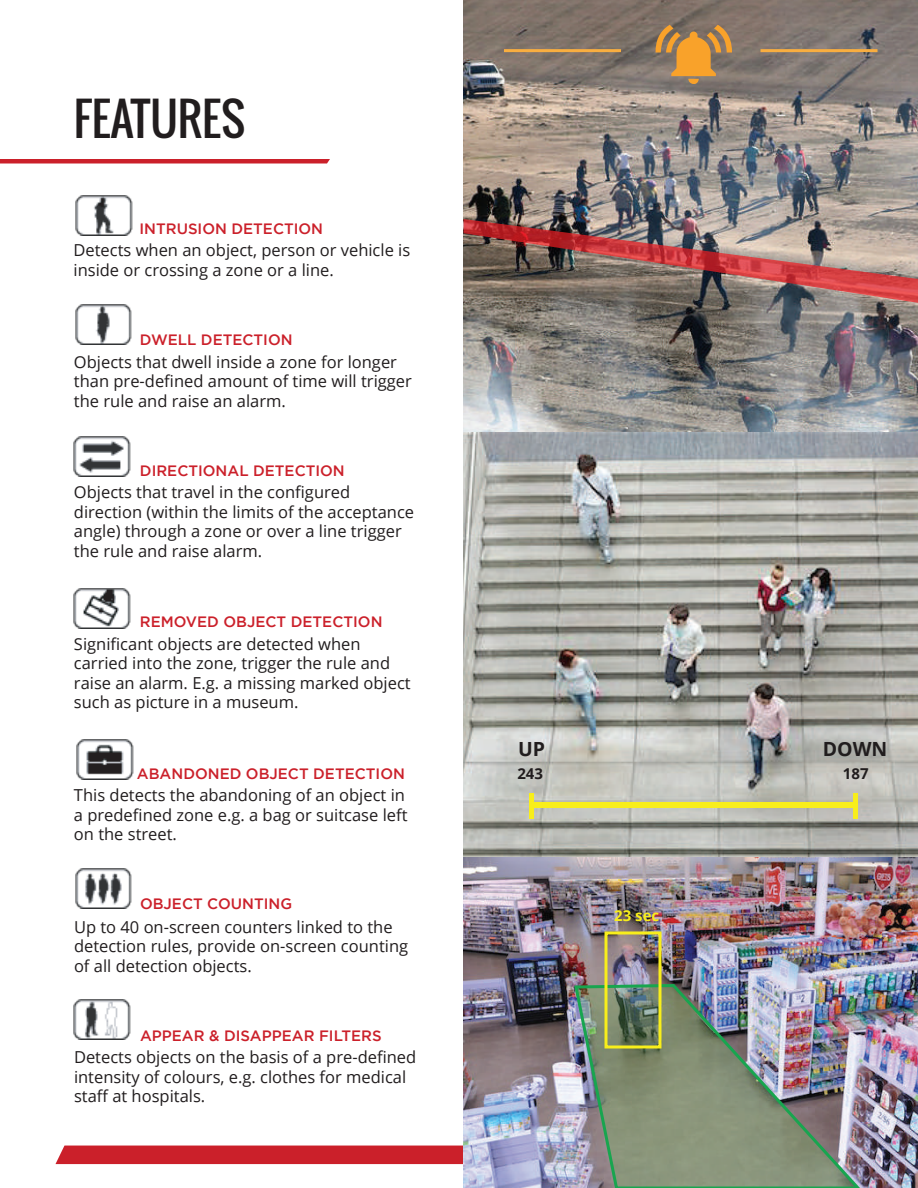
<style>
.page{position:relative;width:918px;height:1188px;background:#fff}
.page>*{position:absolute;margin:0;border:0;box-sizing:border-box;transform-origin:0 0}
.t1{font:45px "Oswald";color:#211d1e}
.t2{font:700 19.5px "Open Sans";color:#211d1e}
.t3{font:16.5px/19.5px "Open Sans";color:#211d1e}
.t4{font:500 15px "Gotham";color:#cb202a}
.t5{font:700 15px "Open Sans";color:#211d1e}
.t6{font:700 15px "Open Sans";color:#f8ee1b}
</style>
<div class="page">
<svg style="left:0;top:159px;width:330px;height:5px"></svg>
<div style="left:56px;top:1146px;width:408px;height:18px;background:#cb202a"></div>
<img style="left:74px;top:588px;width:56px;height:40px">
<img style="left:74px;top:436px;width:56px;height:41px">
<img style="left:75px;top:304px;width:57px;height:41px">
<img style="left:76px;top:740px;width:58px;height:40px">
<img style="left:75px;top:868px;width:57px;height:41px">
<img style="left:76px;top:195px;width:57px;height:41px">
<img style="left:74px;top:999px;width:56px;height:41px">
<img style="left:464px;top:0;width:454px;height:432px">
<img style="left:464px;top:856px;width:454px;height:332px">
<img style="left:464px;top:432px;width:454px;height:424px">
<img style="left:464px;top:219px;width:454px;height:85px">
<div style="left:534px;top:802px;width:324px;height:6px;background:#f8ee1b"></div>
<hr style="left:530px;top:794px;width:4px;height:25px;background:#f8ee1b">
<hr style="left:854px;top:794px;width:4px;height:25px;background:#f8ee1b">
<img style="left:572px;top:982px;width:293px;height:206px">
<div style="left:604px;top:932px;width:58px;height:116px;border:3px solid #f8ee1b"></div>
<svg style="left:656px;top:25px;width:76px;height:59px"></svg>
<hr style="left:504px;top:49px;width:117px;height:3px;background:#f9ae40">
<hr style="left:760px;top:49px;width:118px;height:3px;background:#f9ae40">
<h1 class="t1" style="left:74px;top:84px;width:173px">FEATURES</h1>
<p class="t4" style="left:140px;top:220px;width:185px">INTRUSION DETECTION</p>
<p class="t3" style="left:74px;top:240px;width:338px">Detects when an object, person or vehicle is inside or crossing a zone or a line.</p>
<p class="t4" style="left:140px;top:332px;width:154px">DWELL DETECTION</p>
<p class="t3" style="left:74px;top:352px;width:339px">Objects that dwell inside a zone for longer than pre-defined amount of time will trigger the rule and raise an alarm.</p>
<p class="t4" style="left:140px;top:462px;width:206px">DIRECTIONAL DETECTION</p>
<p class="t3" style="left:74px;top:482px;width:342px">Objects that travel in the configured direction (within the limits of the acceptance angle) through a zone or over a line trigger the rule and raise alarm.</p>
<p class="t4" style="left:140px;top:614px;width:244px">REMOVED OBJECT DETECTION</p>
<p class="t3" style="left:74px;top:634px;width:338px">Significant objects are detected when carried into the zone, trigger the rule and raise an alarm. E.g. a missing marked object such as picture in a museum.</p>
<p class="t4" style="left:137px;top:765px;width:269px">ABANDONED OBJECT DETECTION</p>
<p class="t3" style="left:74px;top:785px;width:335px">This detects the abandoning of an object in a predefined zone e.g. a bag or suitcase left on the street.</p>
<p class="t4" style="left:140px;top:895px;width:154px">OBJECT COUNTING</p>
<p class="t3" style="left:74px;top:917px;width:336px">Up to 40 on-screen counters linked to the detection rules, provide on-screen counting of all detection objects.</p>
<p class="t4" style="left:140px;top:1027px;width:243px">APPEAR &amp; DISAPPEAR FILTERS</p>
<p class="t3" style="left:74px;top:1047px;width:344px">Detects objects on the basis of a pre-defined intensity of colours, e.g. clothes for medical staff at hospitals.</p>
<p class="t2" style="left:518px;top:735px;width:28px">UP</p>
<p class="t2" style="left:823px;top:735px;width:66px">DOWN</p>
<p class="t5" style="left:517px;top:762px;width:27px">243</p>
<p class="t5" style="left:843px;top:762px;width:27px">187</p>
<p class="t6" style="left:614px;top:905px;width:47px">23 sec</p>
</div>
